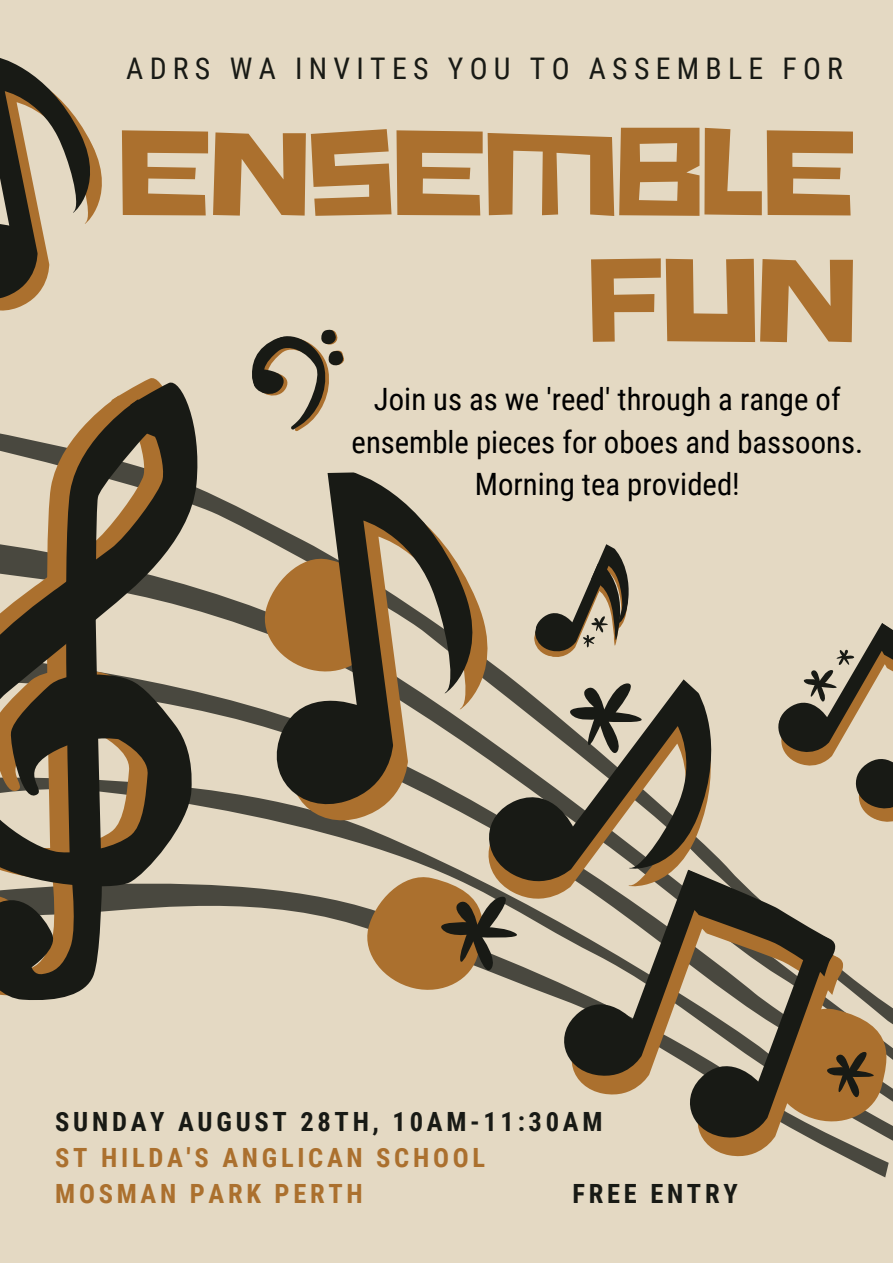
<style>
.page{position:relative;width:893px;height:1263px;background:#e4d9c3}
.page>*{position:absolute;margin:0;border:0;box-sizing:border-box;transform-origin:0 0}
.t1{font:124.12px/126.6px "Hitchcut";color:#ab702e;text-align:right}
.t2{font:30.75px/42.8px "Roboto Condensed";color:#000;text-align:center}
.t3{font:29.78px "Roboto Condensed";letter-spacing:.21em;color:#181a15}
.t4{font:700 26.47px "Roboto Condensed";letter-spacing:.14em;color:#181a15}
.t5{font:700 26.47px/36px "Roboto Condensed";letter-spacing:.14em;color:#ab702e}
</style>
<div class="page">
<svg style="left:289px;top:892px;width:598px;height:285px"></svg>
<svg style="left:385px;top:851px;width:66px;height:15px"></svg>
<svg style="left:0;top:919px;width:101px;height:81px;background:#41392a"></svg>
<svg style="left:0;top:378px;width:289px;height:541px"></svg>
<svg style="left:249px;top:467px;width:238px;height:384px"></svg>
<svg style="left:466px;top:641px;width:246px;height:284px"></svg>
<svg style="left:545px;top:848px;width:348px;height:324px"></svg>
<svg style="left:357px;top:866px;width:176px;height:135px"></svg>
<svg style="left:243px;top:329px;width:101px;height:110px"></svg>
<svg style="left:778px;top:623px;width:115px;height:199px"></svg>
<svg style="left:531px;top:544px;width:126px;height:222px"></svg>
<svg style="left:0;top:58px;width:102px;height:253px"></svg>
<p class="t3" style="left:126px;top:51px;width:718px">ADRS WA INVITES YOU TO ASSEMBLE FOR</p>
<h1 class="t1" style="left:119px;top:100px;width:737px">ENSEMBLE<br>FUN</h1>
<p class="t2" style="left:351px;top:378px;width:513px">Join us as we 'reed' through a range of ensemble pieces for oboes and bassoons.<br>Morning tea provided!</p>
<p class="t4" style="left:55px;top:1106px;width:548px">SUNDAY AUGUST 28TH, 10AM-11:30AM</p>
<p class="t5" style="left:55px;top:1139px;width:431px">ST HILDA'S ANGLICAN SCHOOL<br>MOSMAN PARK PERTH</p>
<p class="t4" style="left:572px;top:1178px;width:167px">FREE ENTRY</p>
</div>
